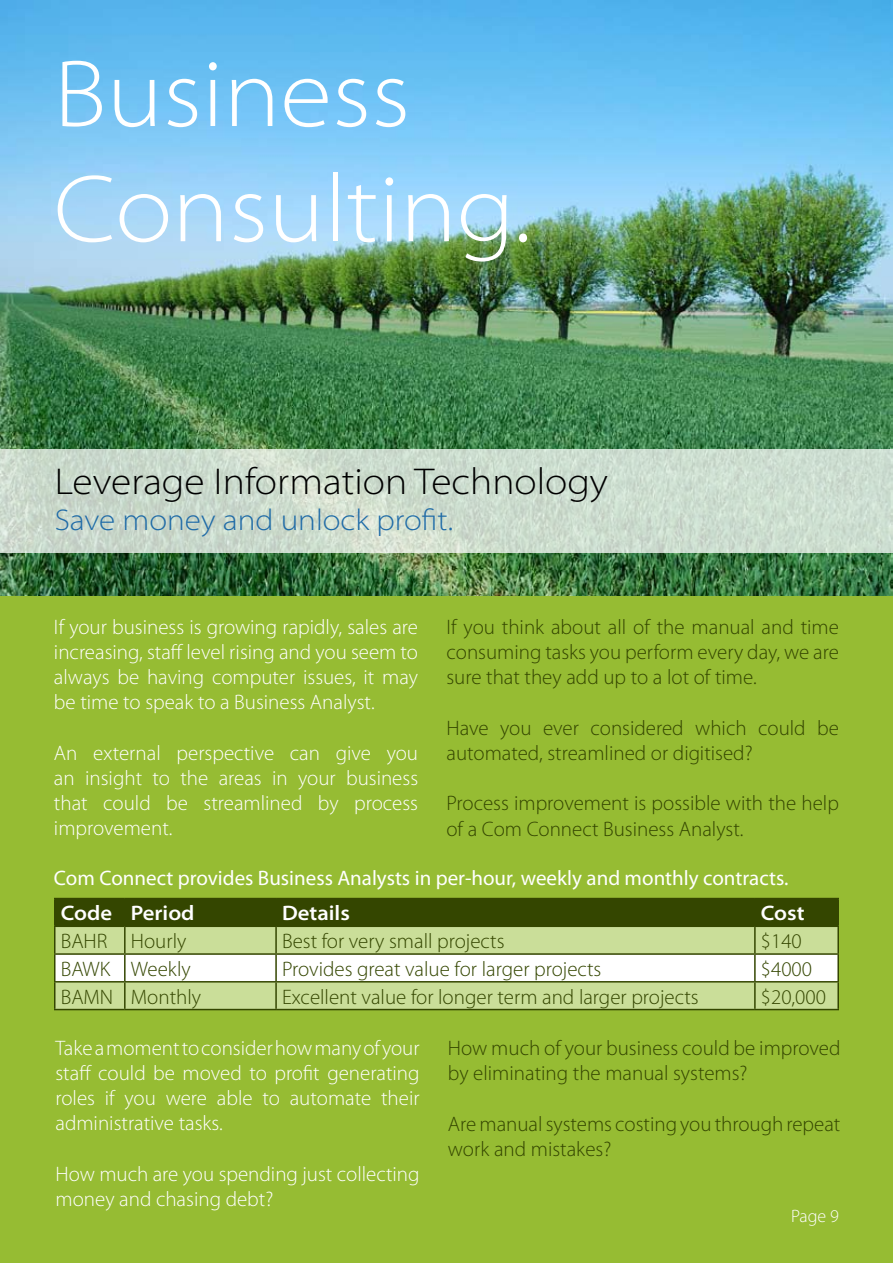
<style>
.page{position:relative;width:893px;height:1263px;background:#96bc33}
.page>*{position:absolute;margin:0;border:0;box-sizing:border-box;transform-origin:0 0}
.t1{font:300 semi-expanded 96px/115.2px "Myriad Pro";color:#fff}
.t2{font:300 semi-expanded 37.5px "Myriad Pro";color:#000}
.t3{font:300 semi-expanded 30px "Myriad Pro";color:#1f6ba7}
.t4{font:300 21px/25.2px "Myriad Pro";color:#344600}
.t5{font:300 21px/25.2px "Myriad Pro";color:#fff;text-align:justify}
.t6{font:21px "Myriad Pro";color:#fff}
.t7{font:600 semi-expanded 21px "Myriad Pro";color:#fff}
.t8{font:300 18px "Myriad Pro";color:#fff}
</style>
<div class="page">
<img style="left:0;top:0;width:893px;height:595px">
<svg style="left:0;top:450px;width:893px;height:103px;background:#ccdcce"></svg>
<div style="left:56px;top:899px;width:781px;height:26px;background:#344600"></div>
<div style="left:56px;top:927px;width:781px;height:82px;background:#cade99"></div>
<div style="left:56px;top:955px;width:781px;height:26px;background:#fff"></div>
<hr style="left:54px;top:898px;width:71px;height:1px;background:#344600">
<hr style="left:54px;top:899px;width:2px;height:26px;background:#344600">
<hr style="left:125px;top:898px;width:151px;height:1px;background:#344600">
<hr style="left:124px;top:899px;width:2px;height:26px;background:#344600">
<hr style="left:276px;top:898px;width:479px;height:1px;background:#344600">
<hr style="left:275px;top:899px;width:2px;height:26px;background:#344600">
<hr style="left:755px;top:898px;width:84px;height:1px;background:#344600">
<hr style="left:754px;top:899px;width:2px;height:26px;background:#344600">
<hr style="left:837px;top:899px;width:2px;height:26px;background:#344600">
<hr style="left:54px;top:925px;width:71px;height:2px;background:#344600">
<hr style="left:125px;top:925px;width:151px;height:2px;background:#344600">
<hr style="left:276px;top:925px;width:479px;height:2px;background:#344600">
<hr style="left:755px;top:925px;width:84px;height:2px;background:#344600">
<hr style="left:54px;top:927px;width:2px;height:26px;background:#344600">
<hr style="left:124px;top:927px;width:2px;height:26px;background:#344600">
<hr style="left:275px;top:927px;width:2px;height:26px;background:#344600">
<hr style="left:754px;top:927px;width:2px;height:26px;background:#344600">
<hr style="left:837px;top:927px;width:2px;height:26px;background:#344600">
<hr style="left:54px;top:953px;width:71px;height:2px;background:#344600">
<hr style="left:54px;top:955px;width:2px;height:26px;background:#344600">
<hr style="left:125px;top:953px;width:151px;height:2px;background:#344600">
<hr style="left:124px;top:955px;width:2px;height:26px;background:#344600">
<hr style="left:276px;top:953px;width:479px;height:2px;background:#344600">
<hr style="left:275px;top:955px;width:2px;height:26px;background:#344600">
<hr style="left:755px;top:953px;width:84px;height:2px;background:#344600">
<hr style="left:754px;top:955px;width:2px;height:26px;background:#344600">
<hr style="left:837px;top:955px;width:2px;height:26px;background:#344600">
<hr style="left:54px;top:981px;width:71px;height:1px;background:#344600">
<hr style="left:54px;top:982px;width:2px;height:27px;background:#344600">
<hr style="left:125px;top:981px;width:151px;height:1px;background:#344600">
<hr style="left:124px;top:982px;width:2px;height:27px;background:#344600">
<hr style="left:276px;top:981px;width:479px;height:1px;background:#344600">
<hr style="left:275px;top:982px;width:2px;height:27px;background:#344600">
<hr style="left:755px;top:981px;width:84px;height:1px;background:#344600">
<hr style="left:754px;top:982px;width:2px;height:27px;background:#344600">
<hr style="left:837px;top:982px;width:2px;height:27px;background:#344600">
<hr style="left:54px;top:1009px;width:71px;height:1px;background:#344600">
<hr style="left:125px;top:1009px;width:151px;height:1px;background:#344600">
<hr style="left:276px;top:1009px;width:479px;height:1px;background:#344600">
<hr style="left:755px;top:1009px;width:84px;height:1px;background:#344600">
<h1 class="t1" style="left:54px;top:38px;width:478px">Business<br>Consulting.</h1>
<h2 class="t2" style="left:55px;top:460px;width:555px">Leverage Information Technology</h2>
<h3 class="t3" style="left:55px;top:503px;width:400px">Save money and unlock profit.</h3>
<p class="t5" style="left:54px;top:614px;width:366px">If your business is growing rapidly, sales are increasing, staff level rising and you seem to always be having computer issues, it may be time to speak to a Business Analyst.</p>
<p class="t5" style="left:54px;top:740px;width:366px">An external perspective can give you an insight to the areas in your business that could be streamlined by process improvement.</p>
<p class="t6" style="left:54px;top:865px;width:736px">Com Connect provides Business Analysts in per-hour, weekly and monthly contracts.</p>
<p class="t4" style="left:446px;top:615px;width:394px;text-align:justify">If you think about all of the manual and time consuming tasks you perform every day, we are sure that they add up to a lot of time.</p>
<p class="t4" style="left:446px;top:716px;width:394px">Have you ever considered which could be automated, streamlined or digitised?</p>
<p class="t4" style="left:446px;top:791px;width:394px">Process improvement is possible with the help of a Com Connect Business Analyst.</p>
<p class="t7" style="left:61px;top:901px;width:135px">Code Period</p>
<p class="t7" style="left:282px;top:901px;width:69px">Details</p>
<p class="t7" style="left:761px;top:901px;width:45px">Cost</p>
<p class="t4" style="left:61px;top:929px;width:127px">BAHR Hourly</p>
<p class="t4" style="left:282px;top:929px;width:224px">Best for very small projects</p>
<p class="t4" style="left:761px;top:929px;width:42px">$140</p>
<p class="t4" style="left:61px;top:956px;width:132px">BAWK Weekly</p>
<p class="t4" style="left:282px;top:956px;width:321px">Provides great value for larger projects</p>
<p class="t4" style="left:761px;top:956px;width:53px">$4000</p>
<p class="t4" style="left:61px;top:984px;width:142px">BAMN Monthly</p>
<p class="t4" style="left:282px;top:984px;width:418px">Excellent value for longer term and larger projects</p>
<p class="t4" style="left:761px;top:984px;width:67px">$20,000</p>
<p class="t5" style="left:55px;top:1035px;width:366px">Take a moment to consider how many of your staff could be moved to profit generating roles if you were able to automate their administrative tasks.</p>
<p class="t5" style="left:55px;top:1161px;width:366px">How much are you spending just collecting money and chasing debt?</p>
<p class="t4" style="left:448px;top:1036px;width:394px">How much of your business could be improved by eliminating the manual systems?</p>
<p class="t4" style="left:448px;top:1111px;width:394px">Are manual systems costing you through repeat work and mistakes?</p>
<p class="t8" style="left:791px;top:1206px;width:49px">Page 9</p>
</div>
